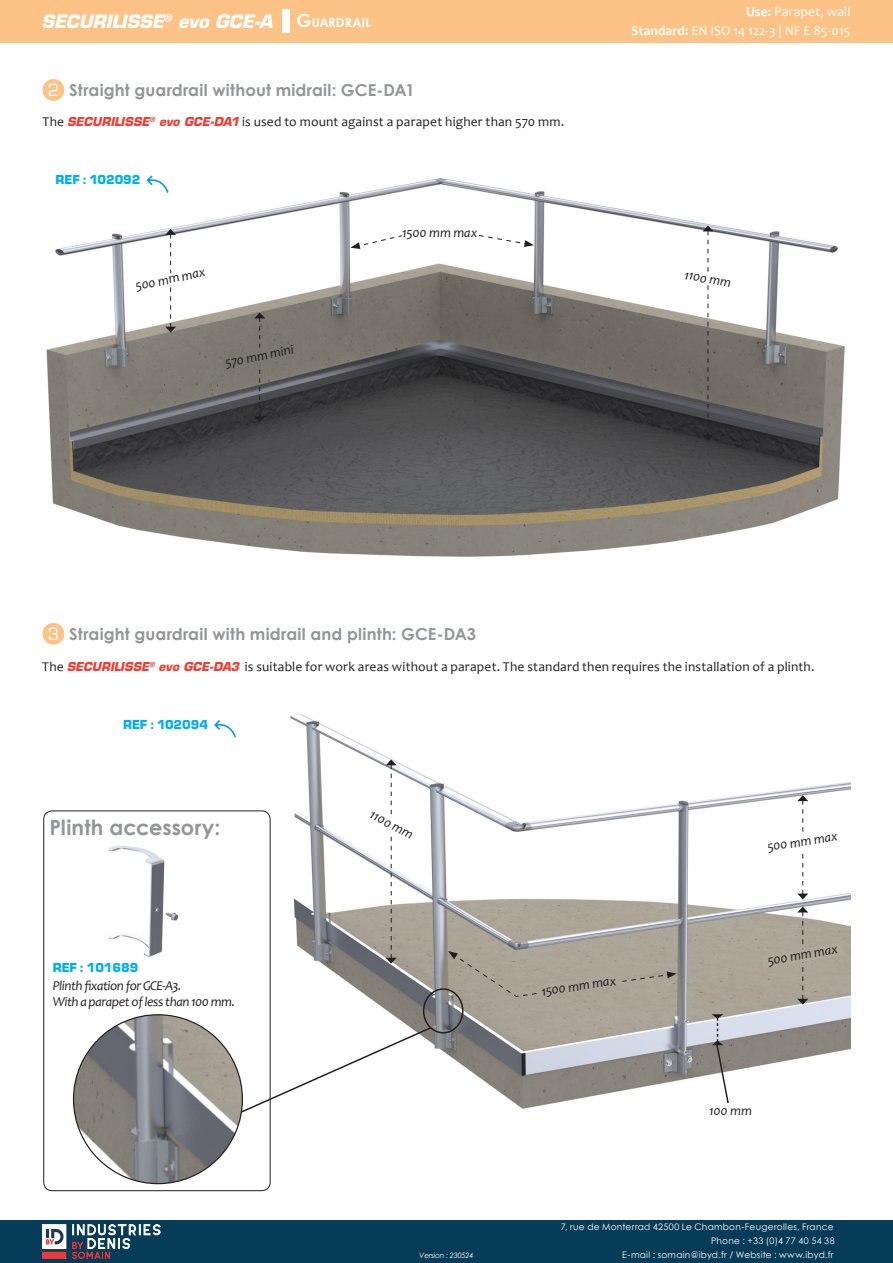
<style>
.page{position:relative;width:893px;height:1263px;background:#fff}
.page>*{position:absolute;margin:0;border:0;box-sizing:border-box;transform-origin:0 0}
.t1{font:700 21px "Century Gothic";letter-spacing:.005em;color:#939598}
.t2{font:italic 700 18px "Eurostile LT Std";letter-spacing:-.01em;color:#fff}
.t3{font:700 16.5px "Century Gothic";letter-spacing:.01em;color:#939598}
.t4{font:16.5px "Eurostile";color:#fff}
.t5{font:13.5px "Candara";letter-spacing:.01em;color:#231f20}
.t6{font:italic 13.5px "Candara";letter-spacing:-.03em;color:#231f20}
.t7{font:13.5px/18.9px "Candara";letter-spacing:.01em;color:#fff;text-align:right}
.t8{font:900 13.5px "Eurostile Becker";color:#00aeef}
.t9{font:italic 13.5px "Candara";letter-spacing:-.01em;color:#231f20}
.t10{font:700 12.6px "Century Gothic";color:#fff}
.t11{font:9px/13.8px "Century Gothic";letter-spacing:.03em;color:#fff;text-align:right}
.t12{font:italic 7.5px "Century Gothic";letter-spacing:-.025em;color:#fff}
.s1{font-size:18px}
.s2{font-weight:700}
.s3{font-family:"Eurostile LT Std";font-weight:700;font-style:italic;font-size:12px;color:#ee3e34}
</style>
<div class="page">
<img style="left:290px;top:713px;width:560px;height:396px">
<img style="left:46px;top:177px;width:799px;height:380px">
<div style="left:43px;top:810px;width:228px;height:381px;border:1px solid #231f20;border-radius:9px"></div>
<img style="left:74px;top:1015px;width:168px;height:168px;border-radius:84px">
<svg style="left:683px;top:226px;width:50px;height:215px"></svg>
<svg style="left:757px;top:795px;width:92px;height:104px"></svg>
<svg style="left:761px;top:907px;width:83px;height:98px;background:#b2aca1"></svg>
<div style="left:448px;top:951px;width:229px;height:46px;background:#aba397"></div>
<svg style="left:365px;top:759px;width:52px;height:204px"></svg>
<svg style="left:712px;top:1014px;width:18px;height:91px"></svg>
<svg style="left:125px;top:229px;width:173px;height:193px"></svg>
<svg style="left:350px;top:227px;width:184px;height:22px"></svg>
<img style="left:108px;top:845px;width:71px;height:112px">
<div style="left:43px;top:79px;width:21px;height:22px;background:#fcc286;border-radius:50%"></div>
<div style="left:43px;top:623px;width:21px;height:22px;background:#fcc286;border-radius:50%"></div>
<div style="left:402px;top:227px;width:76px;height:11px;background:#fff"></div>
<div style="left:423px;top:988px;width:40px;height:45px;border:2px solid #231f20;border-radius:50%"></div>
<svg style="left:240px;top:1026px;width:193px;height:88px"></svg>
<svg style="left:146px;top:175px;width:25px;height:23px"></svg>
<svg style="left:214px;top:720px;width:22px;height:18px"></svg>
<div style="left:0;top:1220px;width:893px;height:43px;background:#073c59"></div>
<div style="left:0;top:0;width:893px;height:43px;background:#fcc286"></div>
<div style="left:282px;top:9px;width:8px;height:24px;background:#fff"></div>
<img style="left:43px;top:1225px;width:117px;height:34px">
<h2 class="t2" style="left:41px;top:10px;width:232px">SECURILISSE<sup>®</sup> evo GCE-A</h2>
<p class="t10" style="left:297px;top:13px;width:76px"><span class="s1">G</span>UARDRAIL</p>
<p class="t7" style="left:632px;top:2px;width:220px"><span class="s2">Use:</span> Parapet, wall<br><span class="s2">Standard:</span> EN ISO 14 122-3 | NF E 85-015</p>
<p class="t4" style="left:48px;top:80px;width:13px">2</p>
<p class="t3" style="left:69px;top:78px;width:347px">Straight guardrail without midrail: GCE-DA1</p>
<p class="t5" style="left:43px;top:114px;width:523px">The <span class="s3">SECURILISSE</span><sup>®</sup> <span class="s3">evo GCE-DA1</span> is used to mount against a parapet higher than 570 mm.</p>
<p class="t8" style="left:56px;top:172px;width:86px">REF : 102092</p>
<p class="t6" style="left:134px;top:278px;width:72px;rotate:-12deg">500 mm max</p>
<p class="t6" style="left:224px;top:355px;width:71px;rotate:-12deg">570 mm mini</p>
<p class="t9" style="left:402px;top:224px;width:77px">1500 mm max</p>
<p class="t4" style="left:48px;top:624px;width:13px">3</p>
<p class="t3" style="left:69px;top:621px;width:408px">Straight guardrail with midrail and plinth: GCE-DA3</p>
<p class="t6" style="left:686px;top:266px;width:49px;rotate:11deg">1100 mm</p>
<p class="t5" style="left:42px;top:658px;width:774px">The <span class="s3">SECURILISSE</span><sup>®</sup> <span class="s3">evo GCE-DA3</span> is suitable for work areas without a parapet. The standard then requires the installation of a plinth.</p>
<p class="t8" style="left:123px;top:717px;width:86px">REF : 102094</p>
<p class="t1" style="left:49px;top:811px;width:173px">Plinth accessory:</p>
<p class="t8" style="left:53px;top:960px;width:87px">REF : 101689</p>
<p class="t6" style="left:53px;top:977px;width:130px">Plinth fixation for GCE-A3.</p>
<p class="t6" style="left:53px;top:993px;width:184px">With a parapet of less than 100 mm.</p>
<p class="t6" style="left:375px;top:806px;width:49px;rotate:28deg">1100 mm</p>
<p class="t6" style="left:766px;top:838px;width:72px;rotate:-9deg">500 mm max</p>
<p class="t6" style="left:540px;top:983px;width:77px;rotate:-9deg">1500 mm max</p>
<p class="t6" style="left:766px;top:952px;width:72px;rotate:-10deg">500 mm max</p>
<p class="t6" style="left:709px;top:1102px;width:44px">100 mm</p>
<p class="t11" style="left:561px;top:1220px;width:275px">7, rue de Monterrad 42500 Le Chambon-Feugerolles, France<br>Phone : +33 (0)4 77 40 54 38</p>
<p class="t12" style="left:419px;top:1250px;width:56px">Version : 230524</p>
<p class="t11" style="left:622px;top:1248px;width:213px">E-mail : somain@ibyd.fr / Website : www.ibyd.fr</p>
</div>
